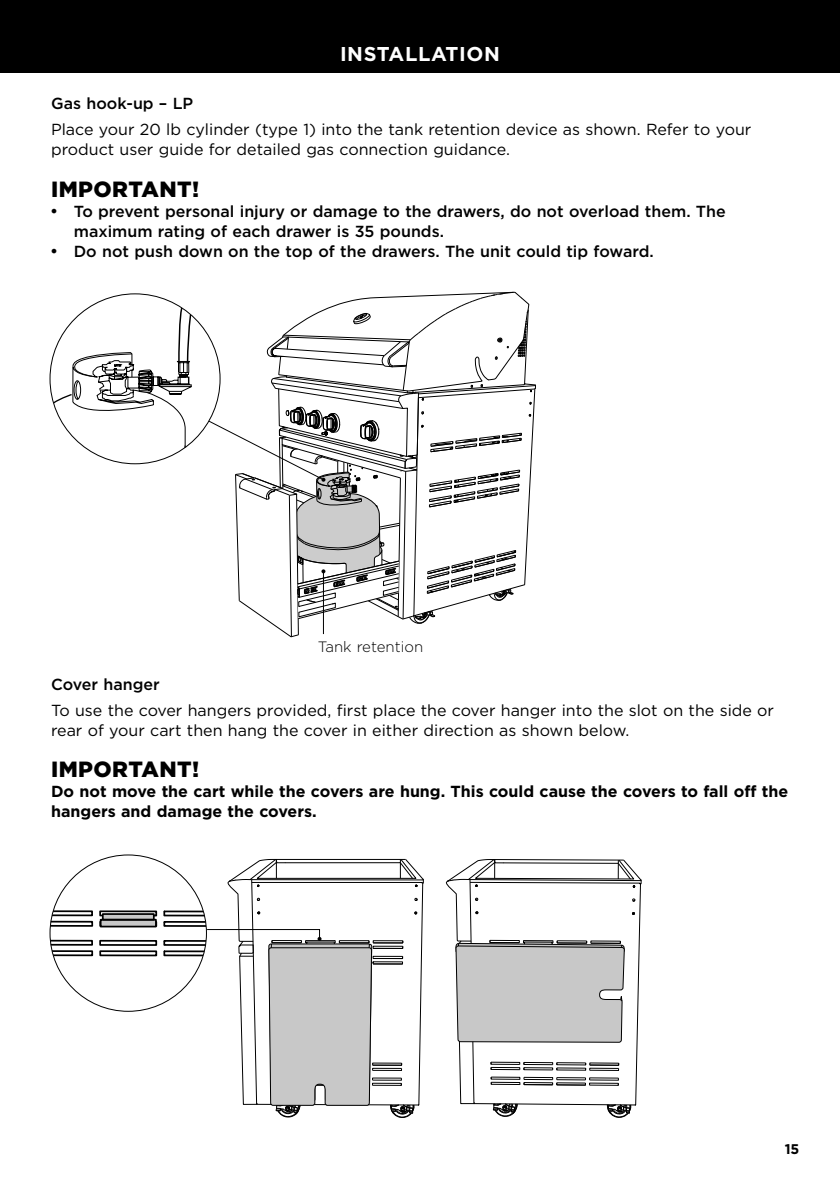
<style>
.page{position:relative;width:840px;height:1191px;background:#fff}
.page>*{position:absolute;margin:0;border:0;box-sizing:border-box;transform-origin:0 0}
.t1{font:900 22px "Gotham";letter-spacing:.02em;color:#000}
.t2{font:700 20px "Gotham";letter-spacing:.03em;color:#fff}
.t3{font:16px/20px "Gotham";color:#000}
.t4{font:500 16px/20px "Gotham";color:#000}
.t5{font:700 16px/20px "Gotham";color:#000}
.t6{font:300 15px "Gotham";color:#000}
.t7{font:700 14px "Gotham";color:#000}
</style>
<div class="page">
<div style="left:0;top:0;width:839px;height:73px;background:#000"></div>
<svg style="left:445px;top:859px;width:197px;height:259px"></svg>
<svg style="left:50px;top:855px;width:374px;height:263px"></svg>
<svg style="left:50px;top:291px;width:486px;height:347px"></svg>
<p class="t2" style="left:340px;top:41px;width:161px">INSTALLATION</p>
<p class="t4" style="left:51px;top:93px;width:144px">Gas hook-up – LP</p>
<p class="t3" style="left:51px;top:119px;width:701px">Place your 20 lb cylinder (type 1) into the tank retention device as shown. Refer to your product user guide for detailed gas connection guidance.</p>
<h1 class="t1" style="left:51px;top:174px;width:150px">IMPORTANT!</h1>
<p class="t4" style="left:74px;top:201px;width:653px">To prevent personal injury or damage to the drawers, do not overload them. The maximum rating of each drawer is 35 pounds.<br>Do not push down on the top of the drawers. The unit could tip foward.</p>
<p class="t6" style="left:317px;top:637px;width:107px">Tank retention</p>
<p class="t4" style="left:51px;top:674px;width:110px">Cover hanger</p>
<p class="t3" style="left:51px;top:699px;width:724px">To use the cover hangers provided, first place the cover hanger into the slot on the side or rear of your cart then hang the cover in either direction as shown below.</p>
<h1 class="t1" style="left:51px;top:754px;width:150px">IMPORTANT!</h1>
<p class="t5" style="left:51px;top:781px;width:738px">Do not move the cart while the covers are hung. This could cause the covers to fall off the hangers and damage the covers.</p>
<p class="t7" style="left:784px;top:1139px;width:16px">15</p>
</div>
